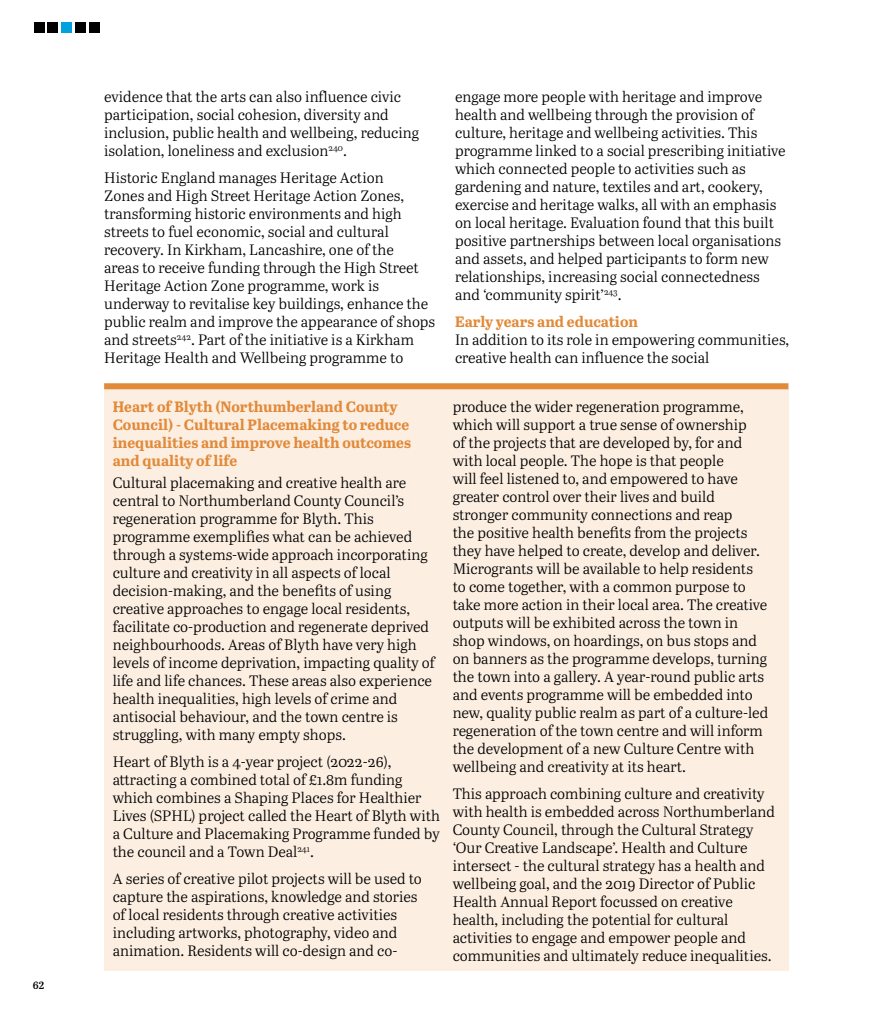
<style>
.page{position:relative;width:893px;height:1021px;background:#fff}
.page>*{position:absolute;margin:0;border:0;box-sizing:border-box;transform-origin:0 0}
.t1{font:15px/18px "Abril Text Lt";color:#000}
.t2{font:700 15px/18px "Abril Text";color:#e18a3a}
.t3{font:600 10.5px "Abril Text";color:#000}
</style>
<div class="page">
<div style="left:34px;top:23px;width:10px;height:10px;background:#000"></div>
<div style="left:48px;top:23px;width:10px;height:10px;background:#000"></div>
<div style="left:61px;top:23px;width:11px;height:10px;background:#00a1dc"></div>
<div style="left:89px;top:23px;width:10px;height:10px;background:#000"></div>
<div style="left:75px;top:23px;width:11px;height:10px;background:#000"></div>
<div style="left:104px;top:383px;width:684px;height:587px;background:#fceee1"></div>
<div style="left:104px;top:383px;width:684px;height:6px;background:#e18a3a"></div>
<p class="t3" style="left:33px;top:977px;width:13px">62</p>
<p class="t1" style="left:104px;top:87px;width:316px">evidence that the arts can also influence civic participation, social cohesion, diversity and inclusion, public health and wellbeing, reducing isolation, loneliness and exclusion<sup>240</sup>.</p>
<p class="t1" style="left:104px;top:168px;width:333px">Historic England manages Heritage Action<br>Zones and High Street Heritage Action Zones, transforming historic environments and high streets to fuel economic, social and cultural recovery. In Kirkham, Lancashire, one of the<br>areas to receive funding through the High Street Heritage Action Zone programme, work is underway to revitalise key buildings, enhance the public realm and improve the appearance of shops and streets<sup>242</sup>. Part of the initiative is a Kirkham Heritage Health and Wellbeing programme to</p>
<p class="t1" style="left:455px;top:87px;width:332px">engage more people with heritage and improve health and wellbeing through the provision of culture, heritage and wellbeing activities. This programme linked to a social prescribing initiative which connected people to activities such as gardening and nature, textiles and art, cookery, exercise and heritage walks, all with an emphasis on local heritage. Evaluation found that this built positive partnerships between local organisations and assets, and helped participants to form new relationships, increasing social connectedness and ‘community spirit’<sup>243</sup>.</p>
<p class="t2" style="left:455px;top:311px;width:185px">Early years and education</p>
<p class="t1" style="left:455px;top:330px;width:336px">In addition to its role in empowering communities, creative health can influence the social</p>
<p class="t2" style="left:113px;top:397px;width:300px">Heart of Blyth (Northumberland County Council) - Cultural Placemaking to reduce inequalities and improve health outcomes and quality of life</p>
<p class="t1" style="left:113px;top:473px;width:323px">Cultural placemaking and creative health are central to Northumberland County Council’s regeneration programme for Blyth. This programme exemplifies what can be achieved through a systems-wide approach incorporating culture and creativity in all aspects of local decision-making, and the benefits of using creative approaches to engage local residents, facilitate co-production and regenerate deprived neighbourhoods. Areas of Blyth have very high levels of income deprivation, impacting quality of life and life chances. These areas also experience health inequalities, high levels of crime and antisocial behaviour, and the town centre is struggling, with many empty shops.</p>
<p class="t1" style="left:113px;top:752px;width:329px">Heart of Blyth is a 4-year project (2022-26), attracting a combined total of £1.8m funding which combines a Shaping Places for Healthier Lives (SPHL) project called the Heart of Blyth with a Culture and Placemaking Programme funded by the council and a Town Deal<sup>241</sup>.</p>
<p class="t1" style="left:113px;top:868px;width:311px">A series of creative pilot projects will be used to capture the aspirations, knowledge and stories of local residents through creative activities including artworks, photography, video and animation. Residents will co-design and co-</p>
<p class="t1" style="left:453px;top:397px;width:317px">produce the wider regeneration programme, which will support a true sense of ownership<br>of the projects that are developed by, for and with local people. The hope is that people<br>will feel listened to, and empowered to have greater control over their lives and build stronger community connections and reap<br>the positive health benefits from the projects they have helped to create, develop and deliver.<br>Microgrants will be available to help residents to come together, with a common purpose to take more action in their local area. The creative outputs will be exhibited across the town in shop windows, on hoardings, on bus stops and on banners as the programme develops, turning the town into a gallery. A year-round public arts and events programme will be embedded into new, quality public realm as part of a culture-led regeneration of the town centre and will inform the development of a new Culture Centre with wellbeing and creativity at its heart.</p>
<p class="t1" style="left:453px;top:783px;width:324px">This approach combining culture and creativity with health is embedded across Northumberland County Council, through the Cultural Strategy ‘Our Creative Landscape’. Health and Culture intersect - the cultural strategy has a health and wellbeing goal, and the 2019 Director of Public Health Annual Report focussed on creative health, including the potential for cultural activities to engage and empower people and communities and ultimately reduce inequalities.</p>
</div>
